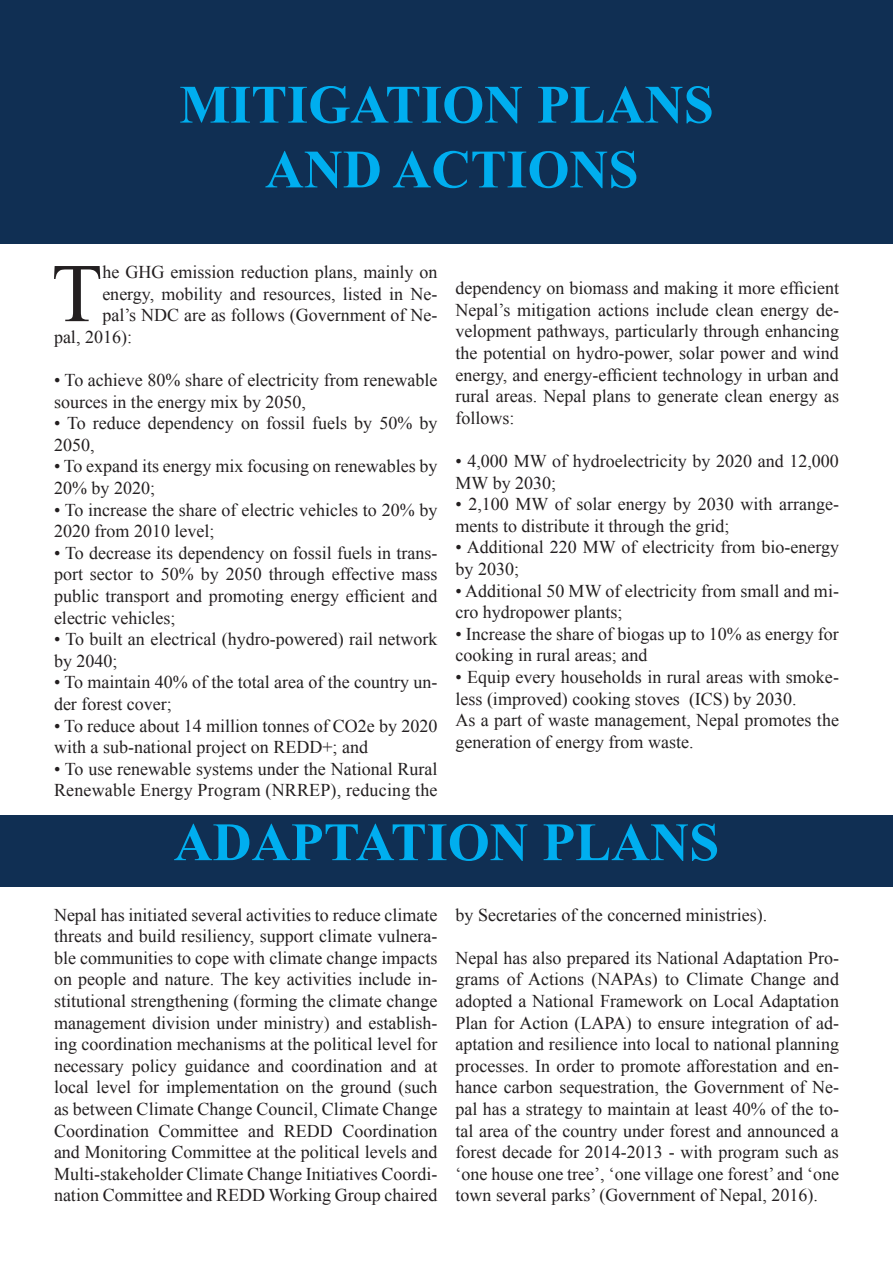
<style>
.page{position:relative;width:893px;height:1263px;background:#fff}
.page>*{position:absolute;margin:0;border:0;box-sizing:border-box;transform-origin:0 0}
.t1{font:83.25px "Times New Roman";color:#231f20}
.t2{font:700 54px/64.8px "Times New Roman";color:#00aeef;text-align:center}
.t3{font:18px/21.6px "Times New Roman";color:#231f20}
</style>
<div class="page">
<div style="left:0;top:0;width:893px;height:244px;background:#102f53"></div>
<div style="left:0;top:814px;width:893px;height:72px;background:#102f53"></div>
<h2 class="t2" style="left:179px;top:71px;width:536px">MITIGATION PLANS<br>AND ACTIONS</h2>
<h1 class="t1" style="left:51px;top:237px;width:52px">T</h1>
<p class="t3" style="left:102px;top:261px;width:337px">he GHG emission reduction plans, mainly on</p>
<p class="t3" style="left:102px;top:282px;width:337px">energy, mobility and resources, listed in Ne-</p>
<p class="t3" style="left:102px;top:304px;width:337px">pal’s NDC are as follows (Government of Ne-</p>
<p class="t3" style="left:54px;top:326px;width:79px">pal, 2016):</p>
<p class="t3" style="left:54px;top:369px;width:385px">• To achieve 80% share of electricity from renewable sources in the energy mix by 2050,</p>
<p class="t3" style="left:54px;top:412px;width:385px">• To reduce dependency on fossil fuels by 50% by<br>2050,</p>
<p class="t3" style="left:54px;top:455px;width:385px">• To expand its energy mix focusing on renewables by<br>20% by 2020;</p>
<p class="t3" style="left:54px;top:498px;width:385px">• To increase the share of electric vehicles to 20% by<br>2020 from 2010 level;</p>
<p class="t3" style="left:54px;top:542px;width:385px;text-align:justify">• To decrease its dependency on fossil fuels in trans&shy;port sector to 50% by 2050 through effective mass public transport and promoting energy efficient and electric vehicles;</p>
<p class="t3" style="left:54px;top:628px;width:385px">• To built an electrical (hydro-powered) rail network by 2040;</p>
<p class="t3" style="left:54px;top:671px;width:385px">• To maintain 40% of the total area of the country un&shy;der forest cover;</p>
<p class="t3" style="left:54px;top:714px;width:385px">• To reduce about 14 million tonnes of CO2e by 2020 with a sub-national project on REDD+; and</p>
<p class="t3" style="left:54px;top:758px;width:385px">• To use renewable systems under the National Rural<br>Renewable Energy Program (NRREP), reducing the</p>
<p class="t3" style="left:455px;top:277px;width:385px;text-align:justify">dependency on biomass and making it more efficient Nepal’s mitigation actions include clean energy de&shy;velopment pathways, particularly through enhancing the potential on hydro-power, solar power and wind energy, and energy-efficient technology in urban and rural areas. Nepal plans to generate clean energy as follows:</p>
<p class="t3" style="left:455px;top:450px;width:385px">• 4,000 MW of hydroelectricity by 2020 and 12,000<br>MW by 2030;</p>
<p class="t3" style="left:455px;top:493px;width:385px">• 2,100 MW of solar energy by 2030 with arrange&shy;ments to distribute it through the grid;</p>
<p class="t3" style="left:455px;top:536px;width:385px">• Additional 220 MW of electricity from bio-energy by 2030;</p>
<p class="t3" style="left:455px;top:579px;width:385px">• Additional 50 MW of electricity from small and mi&shy;cro hydropower plants;</p>
<p class="t3" style="left:455px;top:623px;width:385px">• Increase the share of biogas up to 10% as energy for cooking in rural areas; and</p>
<p class="t3" style="left:455px;top:666px;width:385px">• Equip every households in rural areas with smoke&shy;less (improved) cooking stoves (ICS) by 2030.<br>As a part of waste management, Nepal promotes the generation of energy from waste.</p>
<h2 class="t2" style="left:174px;top:808px;width:547px">ADAPTATION PLANS</h2>
<p class="t3" style="left:54px;top:903px;width:385px;text-align:justify">Nepal has initiated several activities to reduce climate threats and build resiliency, support climate vulnera&shy;ble communities to cope with climate change impacts on people and nature. The key activities include in&shy;stitutional strengthening (forming the climate change management division under ministry) and establish&shy;ing coordination mechanisms at the political level for necessary policy guidance and coordination and at local level for implementation on the ground (such as between Climate Change Council, Climate Change Coordination Committee and REDD Coordination and Monitoring Committee at the political levels and Multi-stakeholder Climate Change Initiatives Coordi&shy;nation Committee and REDD Working Group chaired</p>
<p class="t3" style="left:455px;top:903px;width:313px">by Secretaries of the concerned ministries).</p>
<p class="t3" style="left:455px;top:947px;width:385px;text-align:justify">Nepal has also prepared its National Adaptation Pro&shy;grams of Actions (NAPAs) to Climate Change and adopted a National Framework on Local Adaptation Plan for Action (LAPA) to ensure integration of ad&shy;aptation and resilience into local to national planning processes. In order to promote afforestation and en&shy;hance carbon sequestration, the Government of Ne&shy;pal has a strategy to maintain at least 40% of the to&shy;tal area of the country under forest and announced a forest decade for 2014-2013 - with program such as ‘one house one tree’, ‘one village one forest’ and ‘one town several parks’ (Government of Nepal, 2016).</p>
</div>
